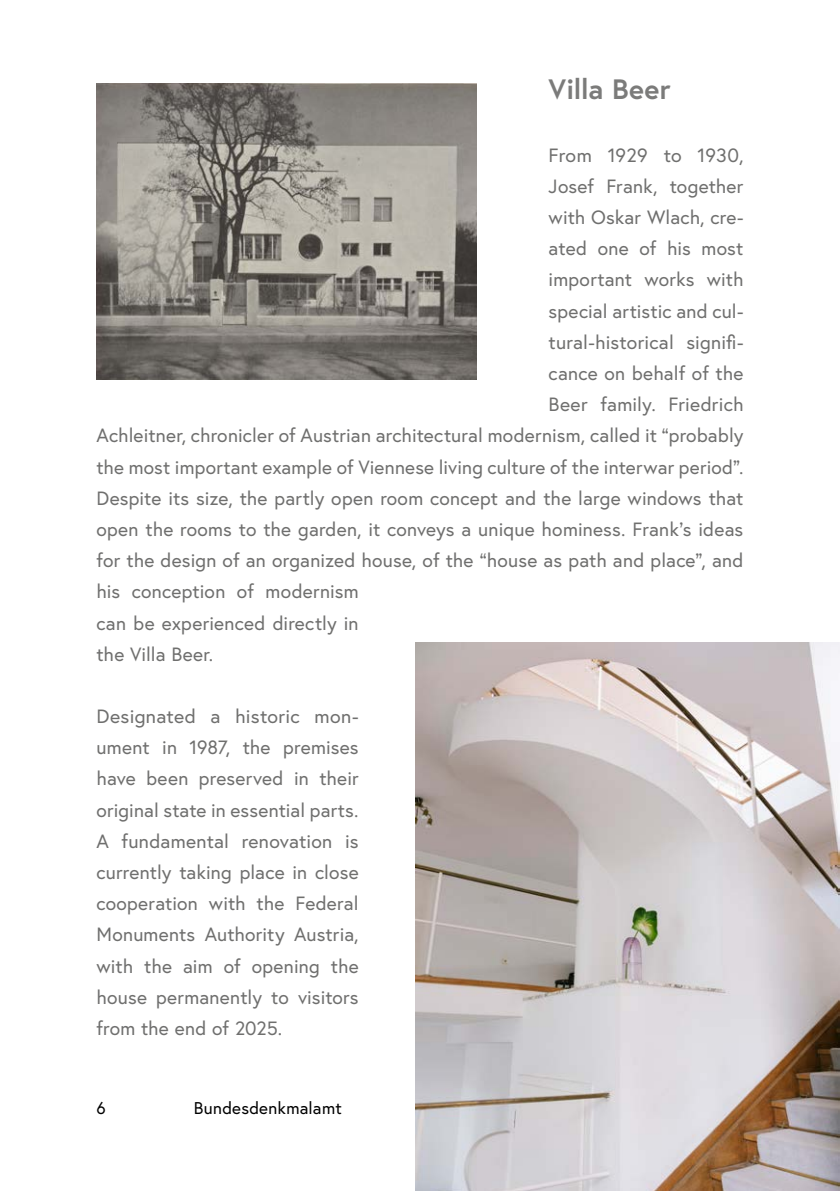
<style>
.page{position:relative;width:840px;height:1191px;background:#fff}
.page>*{position:absolute;margin:0;border:0;box-sizing:border-box;transform-origin:0 0}
.h2_Ohne_Numm_EN{font:700 28px "Europa Austria";color:#7b7b7a}
.p_Abstand_danach_ENG{font:19.2px/31.2px "Europa Austria";letter-spacing:.01em;color:#6f6f6e;text-align:justify}
.t1{font:17px "Europa Austria";letter-spacing:.015em;color:#000}
</style>
<div class="page">
<img style="left:415px;top:642px;width:424px;height:549px">
<img style="left:96px;top:84px;width:380px;height:296px">
<h1 class="h2_Ohne_Numm_EN" style="left:548px;top:70px;width:123px">Villa Beer</h1>
<p class="p_Abstand_danach_ENG" style="left:548px;top:139px;width:196px">From 1929 to 1930, Josef Frank, together with Oskar Wlach, cre&shy;ated one of his most important works with special artistic and cul&shy;tural-historical signifi&shy;cance on behalf of the Beer family. Friedrich</p>
<p class="p_Abstand_danach_ENG" style="left:96px;top:420px;width:648px;text-align:left">Achleitner, chronicler of Austrian architectural modernism, called it “probably the most important example of Viennese living culture of the interwar period”.<br>Despite its size, the partly open room concept and the large windows that open the rooms to the garden, it conveys a unique hominess. Frank’s ideas for the design of an organized house, of the “house as path and place”, and his conception of modernism<br>can be experienced directly in<br>the Villa Beer.</p>
<p class="p_Abstand_danach_ENG" style="left:96px;top:700px;width:263px">Designated a historic mon&shy;ument in 1987, the premises have been preserved in their original state in essential parts.<br>A fundamental renovation is currently taking place in close cooperation with the Federal Monuments Authority Austria, with the aim of opening the house permanently to visitors from the end of 2025.</p>
<p class="t1" style="left:96px;top:1096px;width:11px">6</p>
<p class="t1" style="left:194px;top:1096px;width:149px">Bundesdenkmalamt</p>
</div>
